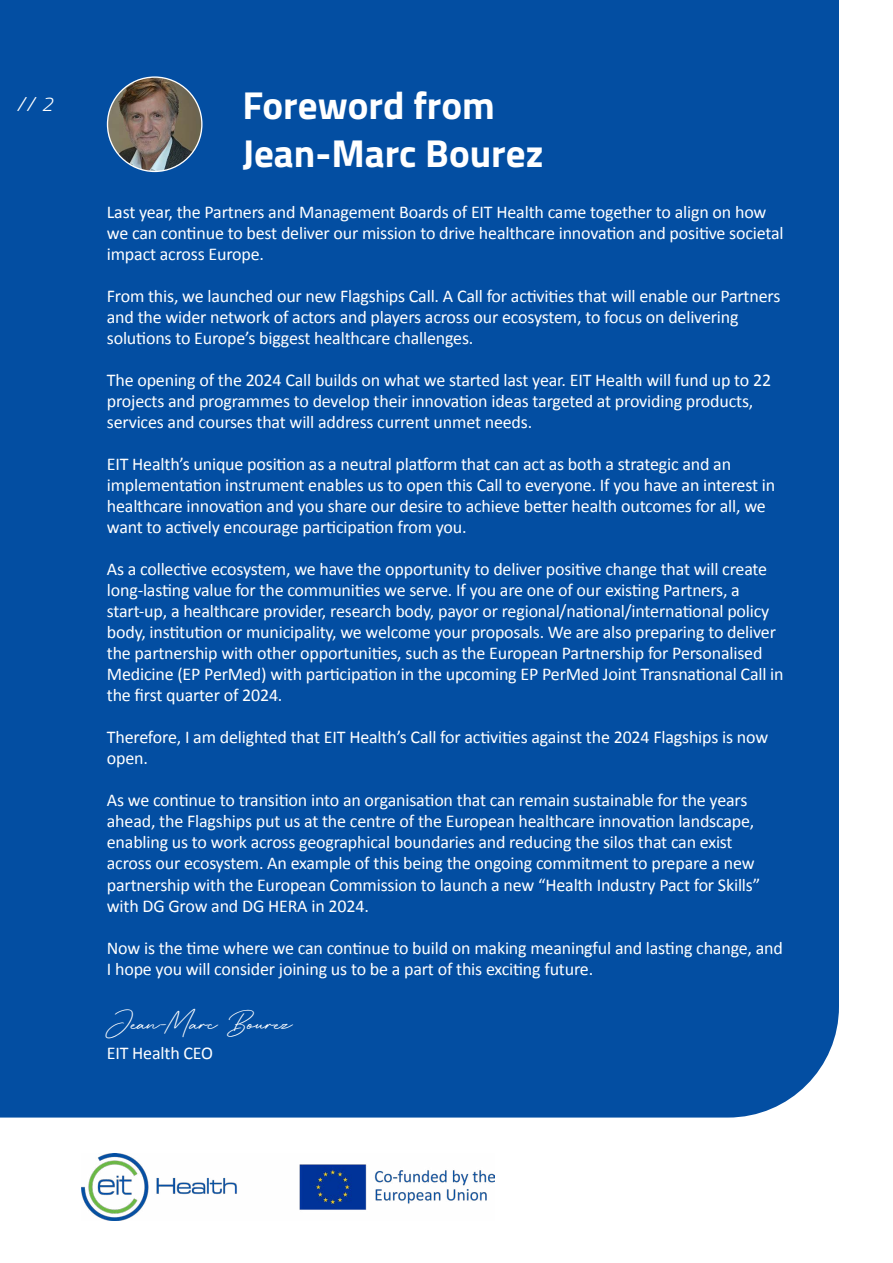
<style>
.page{position:relative;width:893px;height:1263px;background:#fff}
.page>*{position:absolute;margin:0;border:0;box-sizing:border-box;transform-origin:0 0}
.t1{font:700 39px/48px "Titillium Web";color:#fff}
.t2{font:39px "Retro Signature";letter-spacing:-.01em;color:#fff}
.t3{font:italic 300 19.95px "Titillium Web";color:#fff}
.t4{font:18px/21px "Calibri";letter-spacing:-.01em;color:#fff}
</style>
<div class="page">
<img style="left:82px;top:1153px;width:413px;height:67px">
<div style="left:0;top:0;width:839px;height:1117px;background:#034ea2"></div>
<img style="left:108px;top:77px;width:94px;height:94px;border-radius:47px">
<p class="t3" style="left:16px;top:90px;width:38px">// 2</p>
<h1 class="t1" style="left:242px;top:80px;width:302px">Foreword from<br>Jean-Marc Bourez</h1>
<p class="t4" style="left:107px;top:201px;width:678px">Last year, the Partners and Management Boards of EIT Health came together to align on how we can continue to best deliver our mission to drive healthcare innovation and positive societal impact across Europe.</p>
<p class="t4" style="left:107px;top:285px;width:675px">From this, we launched our new Flagships Call. A Call for activities that will enable our Partners and the wider network of actors and players across our ecosystem, to focus on delivering solutions to Europe’s biggest healthcare challenges.</p>
<p class="t4" style="left:107px;top:369px;width:666px">The opening of the 2024 Call builds on what we started last year. EIT Health will fund up to 22 projects and programmes to develop their innovation ideas targeted at providing products, services and courses that will address current unmet needs.</p>
<p class="t4" style="left:107px;top:453px;width:670px">EIT Health’s unique position as a neutral platform that can act as both a strategic and an implementation instrument enables us to open this Call to everyone. If you have an interest in healthcare innovation and you share our desire to achieve better health outcomes for all, we want to actively encourage participation from you.</p>
<p class="t4" style="left:107px;top:558px;width:678px">As a collective ecosystem, we have the opportunity to deliver positive change that will create long-lasting value for the communities we serve. If you are one of our existing Partners, a start-up, a healthcare provider, research body, payor or regional/national/international policy body, institution or municipality, we welcome your proposals. We are also preparing to deliver the partnership with other opportunities, such as the European Partnership for Personalised Medicine (EP PerMed) with participation in the upcoming EP PerMed Joint Transnational Call in the first quarter of 2024.</p>
<p class="t4" style="left:107px;top:726px;width:663px">Therefore, I am delighted that EIT Health’s Call for activities against the 2024 Flagships is now open.</p>
<p class="t4" style="left:107px;top:789px;width:655px">As we continue to transition into an organisation that can remain sustainable for the years ahead, the Flagships put us at the centre of the European healthcare innovation landscape, enabling us to work across geographical boundaries and reducing the silos that can exist across our ecosystem. An example of this being the ongoing commitment to prepare a new partnership with the European Commission to launch a new “Health Industry Pact for Skills” with DG Grow and DG HERA in 2024.</p>
<p class="t4" style="left:107px;top:936px;width:678px">Now is the time where we can continue to build on making meaningful and lasting change, and<br>I hope you will consider joining us to be a part of this exciting future.</p>
<h1 class="t2" style="left:105px;top:1001px;width:189px">Jean-Marc Bourez</h1>
<p class="t4" style="left:107px;top:1042px;width:108px">EIT Health CEO</p>
</div>
